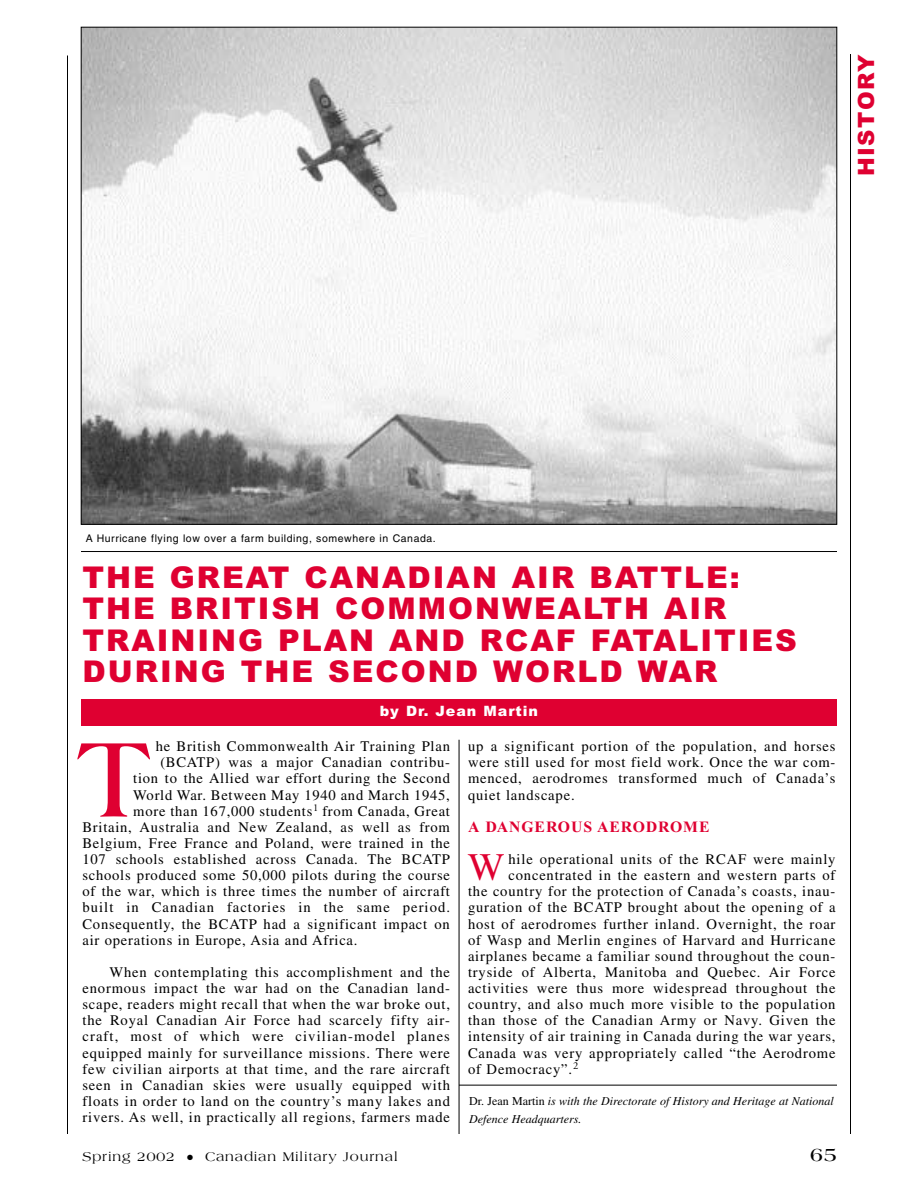
<style>
.page{position:relative;width:918px;height:1188px;background:#fff}
.page>*{position:absolute;margin:0;border:0;box-sizing:border-box;transform-origin:0 0}
.t1{font:700 114px "Americana";color:#df0031;scale:.9 1}
.t2{font:39px "Times";color:#df0031}
.t3{font:900 30px/31.5px "Arial";letter-spacing:.065em;color:#df0031}
.t4{font:900 22.5px "Arial";letter-spacing:.065em;color:#df0031}
.t5{font:700 19.5px "Americana";color:#000}
.t6{font:700 15.75px "Times New Roman";letter-spacing:.06em;color:#df0031}
.t7{font:14.7px/16.2px "Times";letter-spacing:.055em;color:#000;text-align:justify}
.t8{font:900 14.25px "Arial";letter-spacing:.065em;color:#fff}
.t9{font:13.5px "Americana";letter-spacing:.065em;color:#000}
.t10{font:italic 12px/17.7px "Times";color:#000}
.t11{font:10.5px "Helvetica";letter-spacing:.055em;color:#000}
.s1{font-style:normal}
</style>
<div class="page">
<hr style="left:459px;top:740px;width:1px;height:394px;background:#000">
<div style="left:81px;top:699px;width:756px;height:27px;background:#df0031"></div>
<img style="left:83px;top:29px;width:752px;height:494px">
<hr style="left:81px;top:551px;width:756px;height:1px;background:#000">
<hr style="left:459px;top:1085px;width:378px;height:1px;background:#000">
<hr style="left:67px;top:56px;width:1px;height:1078px;background:#000">
<hr style="left:850px;top:54px;width:1px;height:1080px;background:#000">
<h3 class="t4" style="left:858px;top:176px;width:124px;rotate:-90deg">HISTORY</h3>
<p class="t11" style="left:86px;top:535px;width:352px">A Hurricane flying low over a farm building, somewhere in Canada.</p>
<h3 class="t3" style="left:82px;top:565px;width:716px">THE GREAT CANADIAN AIR BATTLE:<br>THE BRITISH COMMONWEALTH AIR<br>TRAINING PLAN AND RCAF FATALITIES<br>DURING THE SECOND WORLD WAR</h3>
<p class="t8" style="left:380px;top:706px;width:160px">by Dr. Jean Martin</p>
<p class="t7" style="left:156px;top:740px;width:296px">he British Commonwealth Air Training Plan</p>
<p class="t7" style="left:160px;top:756px;width:291px">(BCATP) was a major Canadian contribu-</p>
<p class="t7" style="left:133px;top:772px;width:318px">tion to the Allied war effort during the Second</p>
<p class="t7" style="left:133px;top:788px;width:318px">World War. Between May 1940 and March 1945,</p>
<p class="t7" style="left:133px;top:804px;width:318px">more than 167,000 students<sup>1</sup> from Canada, Great</p>
<p class="t7" style="left:82px;top:820px;width:369px">Britain, Australia and New Zealand, as well as from</p>
<p class="t7" style="left:82px;top:836px;width:369px">Belgium, Free France and Poland, were trained in the</p>
<p class="t7" style="left:82px;top:852px;width:369px">107 schools established across Canada. The BCATP</p>
<p class="t7" style="left:82px;top:869px;width:369px">schools produced some 50,000 pilots during the course</p>
<p class="t7" style="left:82px;top:885px;width:369px">of the war, which is three times the number of aircraft</p>
<p class="t7" style="left:82px;top:901px;width:369px">built in Canadian factories in the same period.</p>
<p class="t7" style="left:82px;top:917px;width:369px">Consequently, the BCATP had a significant impact on</p>
<p class="t7" style="left:82px;top:933px;width:277px">air operations in Europe, Asia and Africa.</p>
<p class="t7" style="left:82px;top:965px;width:369px;text-indent:27px">When contemplating this accomplishment and the enormous impact the war had on the Canadian land&shy;scape, readers might recall that when the war broke out, the Royal Canadian Air Force had scarcely fifty air&shy;craft, most of which were civilian-model planes equipped mainly for surveillance missions. There were few civilian airports at that time, and the rare aircraft seen in Canadian skies were usually equipped with floats in order to land on the country’s many lakes and rivers. As well, in practically all regions, farmers made</p>
<h1 class="t1" style="left:77px;top:734px;width:84px">T</h1>
<p class="t7" style="left:468px;top:740px;width:369px">up a significant portion of the population, and horses were still used for most field work. Once the war com&shy;menced, aerodromes transformed much of Canada’s quiet landscape.</p>
<p class="t6" style="left:468px;top:821px;width:243px">A DANGEROUS AERODROME</p>
<h2 class="t2" style="left:468px;top:853px;width:38px">W</h2>
<p class="t7" style="left:509px;top:852px;width:328px">hile operational units of the RCAF were mainly</p>
<p class="t7" style="left:509px;top:869px;width:329px">concentrated in the eastern and western parts of</p>
<p class="t7" style="left:468px;top:885px;width:369px">the country for the protection of Canada’s coasts, inau-</p>
<p class="t7" style="left:468px;top:901px;width:369px">guration of the BCATP brought about the opening of a</p>
<p class="t7" style="left:468px;top:917px;width:369px">host of aerodromes further inland. Overnight, the roar</p>
<p class="t7" style="left:468px;top:933px;width:369px">of Wasp and Merlin engines of Harvard and Hurricane</p>
<p class="t7" style="left:468px;top:949px;width:369px">airplanes became a familiar sound throughout the coun-</p>
<p class="t7" style="left:468px;top:965px;width:369px">tryside of Alberta, Manitoba and Quebec. Air Force</p>
<p class="t7" style="left:468px;top:981px;width:369px">activities were thus more widespread throughout the</p>
<p class="t7" style="left:468px;top:998px;width:369px">country, and also much more visible to the population</p>
<p class="t7" style="left:468px;top:1014px;width:369px">than those of the Canadian Army or Navy. Given the</p>
<p class="t7" style="left:468px;top:1030px;width:369px">intensity of air training in Canada during the war years,</p>
<p class="t7" style="left:468px;top:1046px;width:369px">Canada was very appropriately called “the Aerodrome</p>
<p class="t7" style="left:468px;top:1062px;width:112px">of Democracy”.<sup>2</sup></p>
<p class="t10" style="left:469px;top:1093px;width:366px"><span class="s1">Dr. Jean Martin</span> is with the Directorate of History and Heritage at National<br>Defence Headquarters.</p>
<p class="t9" style="left:82px;top:1151px;width:317px">Spring 2002 ● Canadian Military Journal</p>
<h3 class="t5" style="left:810px;top:1147px;width:28px">65</h3>
</div>
